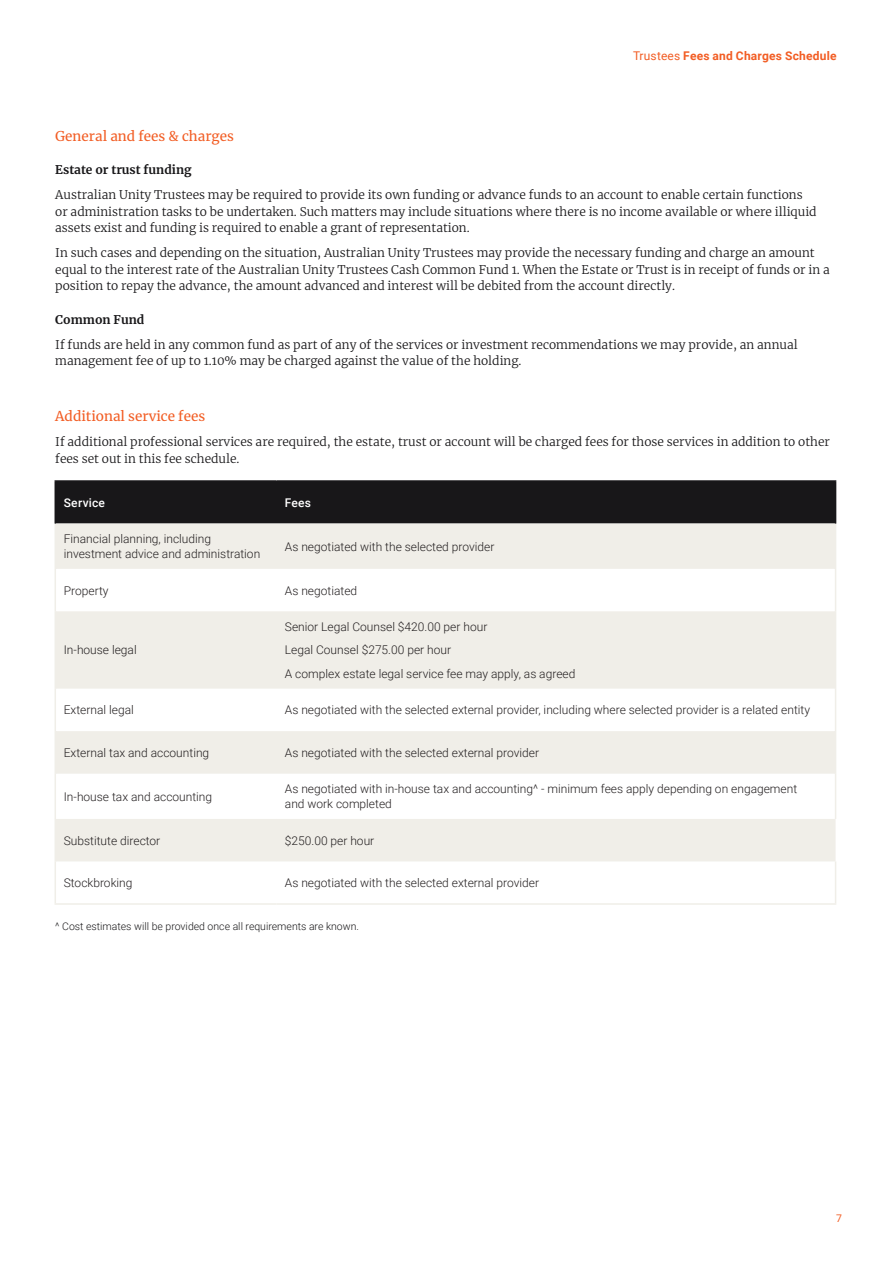
<style>
.page{position:relative;width:893px;height:1263px;background:#fff}
.page>*{position:absolute;margin:0;border:0;box-sizing:border-box;transform-origin:0 0}
.t1{font:13.5px "Merriweather";color:#f25d24}
.t2{font:300 12px/16.5px "Merriweather";color:#181719}
.t3{font:300 12px/15px "Roboto";color:#231f20}
.t4{font:700 12px "Roboto";letter-spacing:.02em;color:#f25d24}
.t5{font:700 12px "Merriweather";color:#181719}
.t6{font:500 12px "Roboto";letter-spacing:.02em;color:#fff}
.t7{font:300 10.5px "Roboto";color:#181719}
.t8{font:10.5px "Roboto";color:#f25d24}
.s1{font-weight:400}
</style>
<div class="page">
<div style="left:56px;top:482px;width:779px;height:41px;background:#181719"></div>
<svg style="left:56px;top:523px;width:780px;height:338px;fill:#f0eee8"></svg>
<hr style="left:835px;top:523px;width:1px;height:46px;background:#f0eee8">
<hr style="left:835px;top:569px;width:1px;height:42px;background:#f0eee8">
<hr style="left:835px;top:611px;width:1px;height:78px;background:#f0eee8">
<hr style="left:835px;top:689px;width:1px;height:42px;background:#f0eee8">
<hr style="left:835px;top:731px;width:1px;height:43px;background:#f0eee8">
<hr style="left:835px;top:774px;width:1px;height:45px;background:#f0eee8">
<hr style="left:835px;top:861px;width:1px;height:42px;background:#f0eee8">
<hr style="left:55px;top:523px;width:1px;height:46px;background:#f0eee8">
<hr style="left:55px;top:731px;width:1px;height:43px;background:#f0eee8">
<hr style="left:55px;top:569px;width:1px;height:42px;background:#f0eee8">
<hr style="left:55px;top:689px;width:1px;height:42px;background:#f0eee8">
<hr style="left:55px;top:611px;width:1px;height:78px;background:#f0eee8">
<hr style="left:55px;top:774px;width:1px;height:45px;background:#f0eee8">
<hr style="left:55px;top:861px;width:1px;height:42px;background:#f0eee8">
<hr style="left:55px;top:819px;width:1px;height:42px;background:#f0eee8">
<hr style="left:55px;top:903px;width:221px;height:2px;background:#f0eee8">
<hr style="left:276px;top:903px;width:560px;height:2px;background:#f0eee8">
<hr style="left:55px;top:482px;width:1px;height:41px;background:#181719">
<hr style="left:55px;top:480px;width:221px;height:2px;background:#181719">
<hr style="left:276px;top:480px;width:560px;height:2px;background:#181719">
<hr style="left:835px;top:482px;width:1px;height:41px;background:#181719">
<p class="t4" style="left:633px;top:47px;width:205px"><span class="s1">Trustees</span> Fees and Charges Schedule</p>
<p class="t1" style="left:55px;top:127px;width:180px">General and fees &amp; charges</p>
<p class="t5" style="left:55px;top:162px;width:138px">Estate or trust funding</p>
<p class="t2" style="left:55px;top:186px;width:763px">Australian Unity Trustees may be required to provide its own funding or advance funds to an account to enable certain functions or administration tasks to be undertaken. Such matters may include situations where there is no income available or where illiquid assets exist and funding is required to enable a grant of representation.</p>
<p class="t2" style="left:55px;top:244px;width:776px">In such cases and depending on the situation, Australian Unity Trustees may provide the necessary funding and charge an amount equal to the interest rate of the Australian Unity Trustees Cash Common Fund 1. When the Estate or Trust is in receipt of funds or in a position to repay the advance, the amount advanced and interest will be debited from the account directly.</p>
<p class="t5" style="left:55px;top:311px;width:91px">Common Fund</p>
<p class="t2" style="left:55px;top:336px;width:744px">If funds are held in any common fund as part of any of the services or investment recommendations we may provide, an annual management fee of up to 1.10% may be charged against the value of the holding.</p>
<p class="t1" style="left:55px;top:407px;width:151px">Additional service fees</p>
<p class="t2" style="left:55px;top:433px;width:776px">If additional professional services are required, the estate, trust or account will be charged fees for those services in addition to other fees set out in this fee schedule.</p>
<p class="t6" style="left:64px;top:494px;width:43px">Service</p>
<p class="t6" style="left:285px;top:494px;width:28px">Fees</p>
<p class="t3" style="left:64px;top:531px;width:198px">Financial planning, including investment advice and administration</p>
<p class="t3" style="left:285px;top:538px;width:211px">As negotiated with the selected provider</p>
<p class="t3" style="left:64px;top:582px;width:46px">Property</p>
<p class="t3" style="left:285px;top:582px;width:74px">As negotiated</p>
<p class="t3" style="left:64px;top:642px;width:74px">In-house legal</p>
<p class="t3" style="left:285px;top:614px;width:292px;line-height:23.5px">Senior Legal Counsel $420.00 per hour<br>Legal Counsel $275.00 per hour<br>A complex estate legal service fee may apply, as agreed</p>
<p class="t3" style="left:64px;top:702px;width:72px">External legal</p>
<p class="t3" style="left:285px;top:702px;width:527px">As negotiated with the selected external provider, including where selected provider is a related entity</p>
<p class="t3" style="left:64px;top:745px;width:147px">External tax and accounting</p>
<p class="t3" style="left:285px;top:745px;width:256px">As negotiated with the selected external provider</p>
<p class="t3" style="left:64px;top:788px;width:150px">In-house tax and accounting</p>
<p class="t3" style="left:285px;top:781px;width:514px">As negotiated with in-house tax and accounting^ - minimum fees apply depending on engagement and work completed</p>
<p class="t3" style="left:64px;top:832px;width:98px">Substitute director</p>
<p class="t3" style="left:285px;top:832px;width:91px">$250.00 per hour</p>
<p class="t3" style="left:64px;top:875px;width:70px">Stockbroking</p>
<p class="t3" style="left:285px;top:875px;width:256px">As negotiated with the selected external provider</p>
<p class="t7" style="left:55px;top:919px;width:305px">^ Cost estimates will be provided once all requirements are known.</p>
<p class="t8" style="left:836px;top:1211px;width:7px">7</p>
</div>
